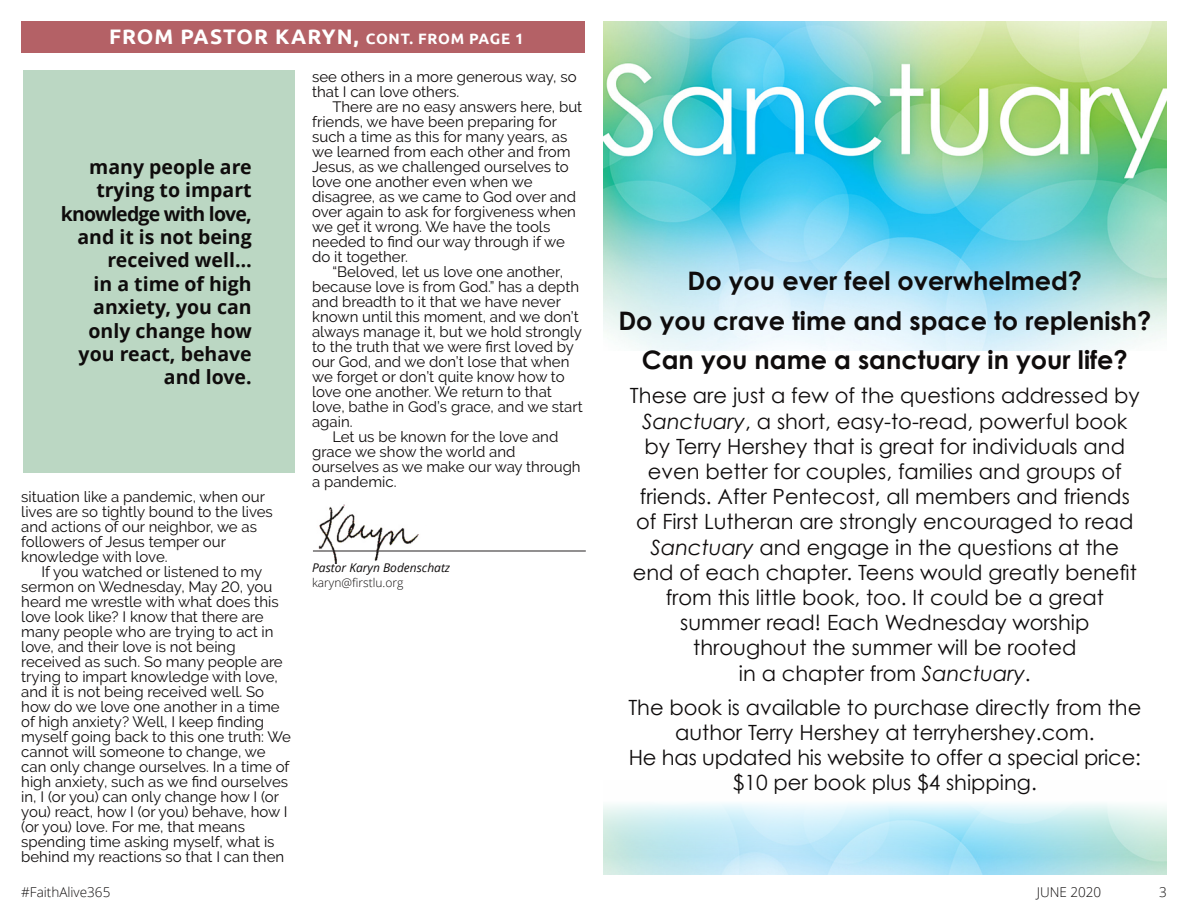
<style>
.page{position:relative;width:1188px;height:918px;background:#fff}
.page>*{position:absolute;margin:0;border:0;box-sizing:border-box;transform-origin:0 0}
.t1{font:700 25.5px/39.6px "Century Gothic";color:#0f0c0c;text-align:center}
.t2{font:21px/25.2px "Century Gothic";color:#0f0c0c;text-align:center}
.t3{font:700 21px "Ubuntu";letter-spacing:.05em;color:#fff}
.t4{font:700 19.5px/23.4px "Open Sans";color:#0f0c0c;text-align:right}
.t5{font:15px/15px "Raleway";color:#0f0c0c}
.t6{font:300 13.5px "Open Sans";color:#0f0c0c}
.t7{font:italic 12px "Open Sans";color:#0f0c0c}
.t8{font:300 12px "Open Sans";color:#0f0c0c}
.s1{font-size:15px}
.s2{font-style:italic}
</style>
<div class="page">
<div style="left:21px;top:21px;width:564px;height:31px;background:#b46166"></div>
<img style="left:313px;top:504px;width:114px;height:59px">
<hr style="left:313px;top:551px;width:273px;height:1px;background:#262223">
<div style="left:23px;top:71px;width:271px;height:402px;background:#bbd7c3"></div>
<img style="left:603px;top:21px;width:564px;height:330px">
<h2 class="t3" style="left:109px;top:27px;width:416px">FROM PASTOR KARYN, <span class="s1">CONT. FROM PAGE 1</span></h2>
<h3 class="t4" style="left:61px;top:157px;width:192px">many people are trying to impart knowledge with love, and it is not being received well…<br>in a time of high anxiety, you can only change how you react, behave and love.</h3>
<p class="t5" style="left:21px;top:489px;width:253px">situation like a pandemic, when our lives are so tightly bound to the lives and actions of our neighbor, we as followers of Jesus temper our knowledge with love.</p>
<p class="t5" style="left:21px;top:564px;width:271px;text-indent:20px">If you watched or listened to my sermon on Wednesday, May 20, you heard me wrestle with what does this love look like? I know that there are many people who are trying to act in love, and their love is not being received as such. So many people are trying to impart knowledge with love, and it is not being received well. So how do we love one another in a time of high anxiety? Well, I keep finding myself going back to this one truth: We cannot will someone to change, we can only change ourselves. In a time of high anxiety, such as we find ourselves in, I (or you) can only change how I (or you) react, how I (or you) behave, how I (or you) love. For me, that means spending time asking myself, what is behind my reactions so that I can then</p>
<p class="t5" style="left:312px;top:69px;width:266px">see others in a more generous way, so that I can love others.</p>
<p class="t5" style="left:312px;top:99px;width:272px;text-indent:20px">There are no easy answers here, but friends, we have been preparing for such a time as this for many years, as we learned from each other and from<br>Jesus, as we challenged ourselves to love one another even when we disagree, as we came to God over and over again to ask for forgiveness when we get it wrong. We have the tools needed to find our way through if we do it together.</p>
<p class="t5" style="left:332px;top:264px;width:232px">“Beloved, let us love one another,</p>
<p class="t5" style="left:312px;top:279px;width:269px">because love is from God.” has a depth</p>
<p class="t5" style="left:312px;top:294px;width:250px">and breadth to it that we have never</p>
<p class="t5" style="left:312px;top:309px;width:268px">known until this moment, and we don’t</p>
<p class="t5" style="left:312px;top:324px;width:271px">always manage it, but we hold strongly</p>
<p class="t5" style="left:312px;top:339px;width:263px">to the truth that we were first loved by</p>
<p class="t5" style="left:312px;top:354px;width:259px">our God, and we don’t lose that when</p>
<p class="t5" style="left:312px;top:369px;width:254px">we forget or don’t quite know how to</p>
<p class="t5" style="left:312px;top:384px;width:241px">love one another. We return to that</p>
<p class="t5" style="left:312px;top:399px;width:272px">love, bathe in God’s grace, and we start</p>
<p class="t5" style="left:312px;top:414px;width:42px">again.</p>
<p class="t5" style="left:332px;top:429px;width:228px">Let us be known for the love and</p>
<p class="t5" style="left:312px;top:444px;width:205px">grace we show the world and</p>
<p class="t5" style="left:312px;top:459px;width:270px">ourselves as we make our way through</p>
<p class="t5" style="left:312px;top:474px;width:86px">a pandemic.</p>
<p class="t7" style="left:312px;top:562px;width:140px">Pastor Karyn Bodenschatz</p>
<p class="t8" style="left:312px;top:578px;width:93px">karyn@firstlu.org</p>
<h1 class="t1" style="left:618px;top:263px;width:534px">Do you ever feel overwhelmed?<br>Do you crave time and space to replenish?<br>Can you name a sanctuary in your life?</h1>
<p class="t2" style="left:630px;top:385px;width:511px">These are just a few of the questions addressed by <span class="s2">Sanctuary</span>, a short, easy-to-read, powerful book by Terry Hershey that is great for individuals and even better for couples, families and groups of friends. After Pentecost, all members and friends of First Lutheran are strongly encouraged to read <span class="s2">Sanctuary</span> and engage in the questions at the end of each chapter. Teens would greatly benefit from this little book, too. It could be a great summer read! Each Wednesday worship throughout the summer will be rooted<br>in a chapter from <span class="s2">Sanctuary</span>.</p>
<h2 class="t2" style="left:628px;top:696px;width:515px">The book is available to purchase directly from the author Terry Hershey at terryhershey.com.<br>He has updated his website to offer a special price: $10 per book plus $4 shipping.</h2>
<p class="t6" style="left:21px;top:886px;width:91px">#FaithAlive365</p>
<p class="t6" style="left:1037px;top:886px;width:66px">JUNE 2020</p>
<p class="t6" style="left:1159px;top:886px;width:9px">3</p>
</div>
